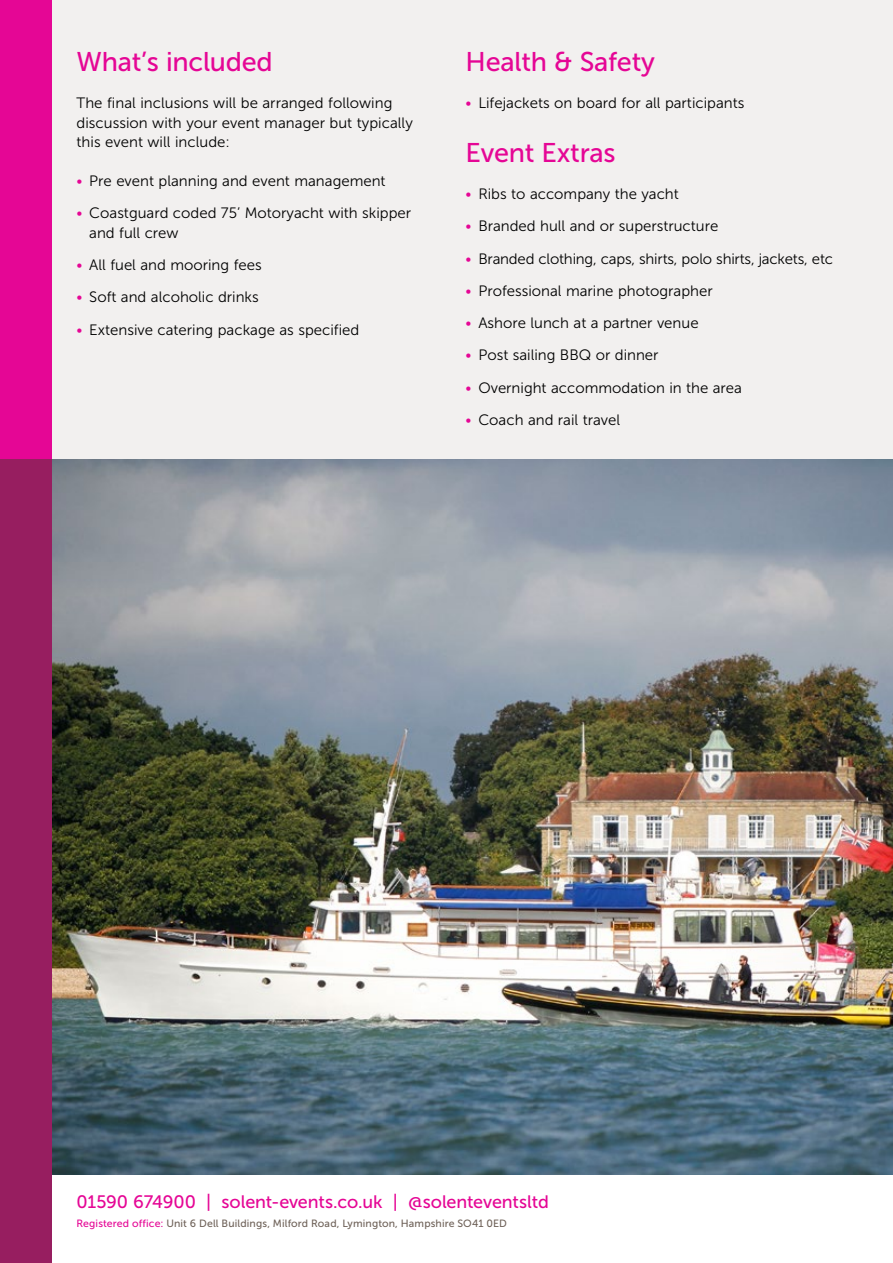
<style>
.page{position:relative;width:893px;height:1263px;background:#fff}
.page>*{position:absolute;margin:0;border:0;box-sizing:border-box;transform-origin:0 0}
.t1{font:27px "Museo Sans 500";letter-spacing:-.01em;color:#e50695}
.t2{font:18px "Museo Sans 500";letter-spacing:-.005em;color:#e50695}
.t3{font:15px/19.5px "Museo Sans 300";color:#000}
.t4{font:10.5px "Museo Sans 500";letter-spacing:.01em;color:#6f6259}
.s1{color:#e50695}
</style>
<div class="page">
<div style="left:51px;top:0;width:842px;height:459px;background:#f2f0ef"></div>
<img style="left:51px;top:460px;width:842px;height:715px">
<div style="left:0;top:0;width:51px;height:459px;background:#e50695"></div>
<div style="left:0;top:460px;width:51px;height:803px;background:#971e60"></div>
<h1 class="t1" style="left:77px;top:47px;width:198px">What’s included</h1>
<p class="t3" style="left:77px;top:93px;width:338px">The final inclusions will be arranged following discussion with your event manager but typically this event will include:</p>
<p class="t3" style="left:77px;top:171px;width:311px"><span class="s1">•</span> Pre event planning and event management</p>
<p class="t3" style="left:89px;top:203px;width:323px;text-indent:-13px"><span class="s1">•</span> Coastguard coded 75’ Motoryacht with skipper and full crew</p>
<p class="t3" style="left:77px;top:255px;width:187px"><span class="s1">•</span> All fuel and mooring fees</p>
<p class="t3" style="left:77px;top:287px;width:184px"><span class="s1">•</span> Soft and alcoholic drinks</p>
<p class="t3" style="left:77px;top:320px;width:284px"><span class="s1">•</span> Extensive catering package as specified</p>
<h1 class="t1" style="left:466px;top:47px;width:191px">Health &amp; Safety</h1>
<p class="t3" style="left:466px;top:93px;width:280px"><span class="s1">•</span> Lifejackets on board for all participants</p>
<h1 class="t1" style="left:466px;top:138px;width:151px">Event Extras</h1>
<p class="t3" style="left:466px;top:184px;width:215px"><span class="s1">•</span> Ribs to accompany the yacht</p>
<p class="t3" style="left:466px;top:217px;width:254px"><span class="s1">•</span> Branded hull and or superstructure</p>
<p class="t3" style="left:466px;top:249px;width:369px"><span class="s1">•</span> Branded clothing, caps, shirts, polo shirts, jackets, etc</p>
<p class="t3" style="left:466px;top:281px;width:249px"><span class="s1">•</span> Professional marine photographer</p>
<p class="t3" style="left:466px;top:313px;width:234px"><span class="s1">•</span> Ashore lunch at a partner venue</p>
<p class="t3" style="left:466px;top:346px;width:194px"><span class="s1">•</span> Post sailing BBQ or dinner</p>
<p class="t3" style="left:466px;top:378px;width:278px"><span class="s1">•</span> Overnight accommodation in the area</p>
<p class="t3" style="left:466px;top:410px;width:156px"><span class="s1">•</span> Coach and rail travel</p>
<p class="t2" style="left:77px;top:1192px;width:474px">01590 674900 | solent-events.co.uk | @solenteventsltd</p>
<p class="t4" style="left:77px;top:1218px;width:432px"><span class="s1">Registered office:</span> Unit 6 Dell Buildings, Milford Road, Lymington, Hampshire SO41 0ED</p>
</div>
